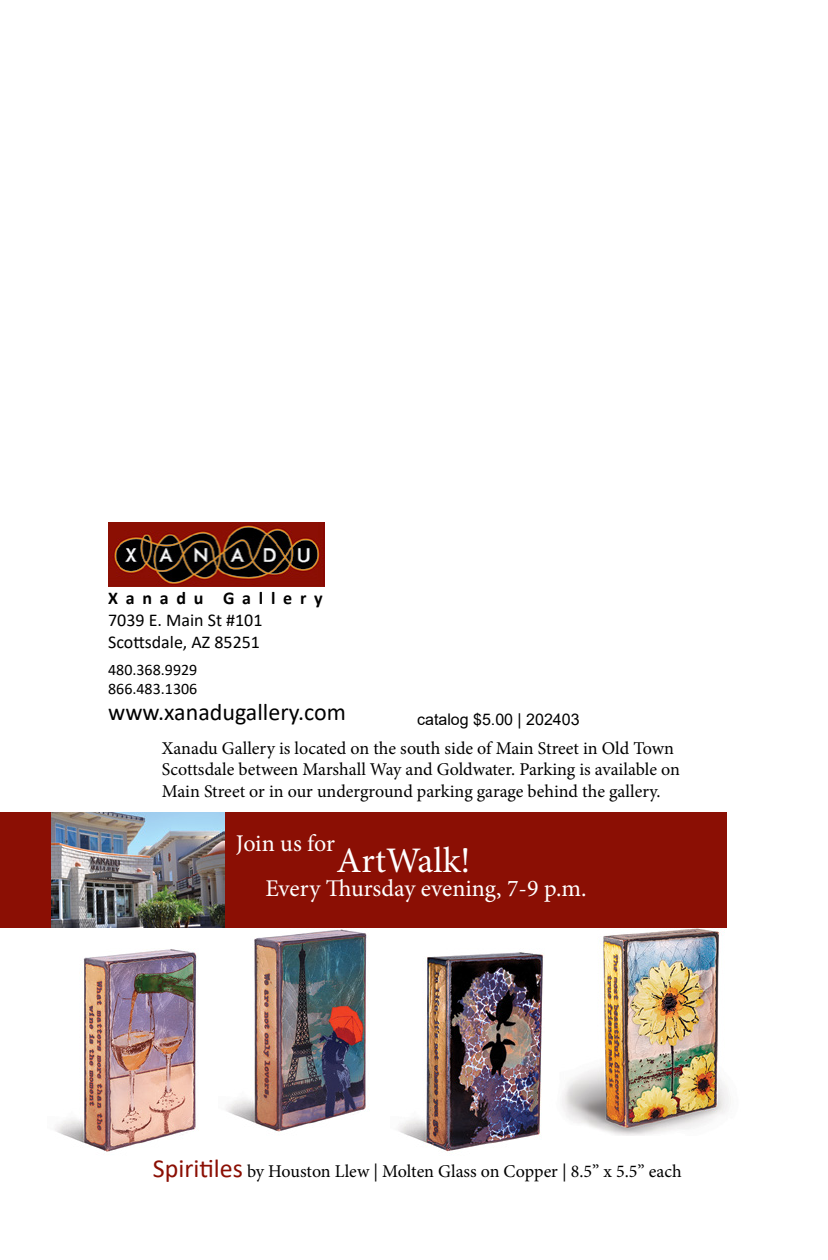
<style>
.page{position:relative;width:828px;height:1260px;background:#fff}
.page>*{position:absolute;margin:0;border:0;box-sizing:border-box;transform-origin:0 0}
.t1{font:36px "Minion Pro";color:#fff}
.t2{font:24px "Minion Pro";letter-spacing:-.005em;color:#fff}
.t3{font:24px "Calibri";color:#000}
.t4{font:18px/21.6px "Minion Pro";color:#000}
.t5{font:18px/21.6px "Calibri";color:#000}
.t6{font:700 18px "Calibri";letter-spacing:.43em;color:#000}
.t7{font:16px/19.2px "Calibri";color:#000}
.t8{font:16px "Arial";color:#000}
.s1{font-family:"Calibri";font-size:26px;color:#8b0f04}
</style>
<div class="page">
<div style="left:0;top:813px;width:726px;height:115px;background:#8b0f04"></div>
<img style="left:108px;top:522px;width:216px;height:65px">
<img style="left:51px;top:813px;width:174px;height:115px">
<img style="left:55px;top:949px;width:144px;height:203px">
<img style="left:226px;top:929px;width:144px;height:203px">
<img style="left:398px;top:952px;width:145px;height:201px">
<img style="left:562px;top:928px;width:169px;height:207px">
<p class="t6" style="left:108px;top:586px;width:216px">Xanadu Gallery</p>
<p class="t5" style="left:108px;top:609px;width:156px">7039 E. Main St #101<br>Scottsdale, AZ 85251</p>
<p class="t7" style="left:108px;top:659px;width:91px">480.368.9929<br>866.483.1306</p>
<h2 class="t3" style="left:108px;top:696px;width:239px">www.xanadugallery.com</h2>
<p class="t8" style="left:417px;top:708px;width:164px">catalog $5.00 | 202403</p>
<p class="t4" style="left:162px;top:737px;width:520px">Xanadu Gallery is located on the south side of Main Street in Old Town<br>Scottsdale between Marshall Way and Goldwater. Parking is available on<br>Main Street or in our underground parking garage behind the gallery.</p>
<h2 class="t2" style="left:236px;top:827px;width:101px">Join us for</h2>
<h1 class="t1" style="left:337px;top:836px;width:135px">ArtWalk!</h1>
<h2 class="t2" style="left:266px;top:873px;width:323px">Every Thursday evening, 7-9 p.m.</h2>
<p class="t4" style="left:153px;top:1161px;width:530px"><span class="s1">Spiritiles</span> by Houston Llew | Molten Glass on Copper | 8.5” x 5.5” each</p>
</div>
